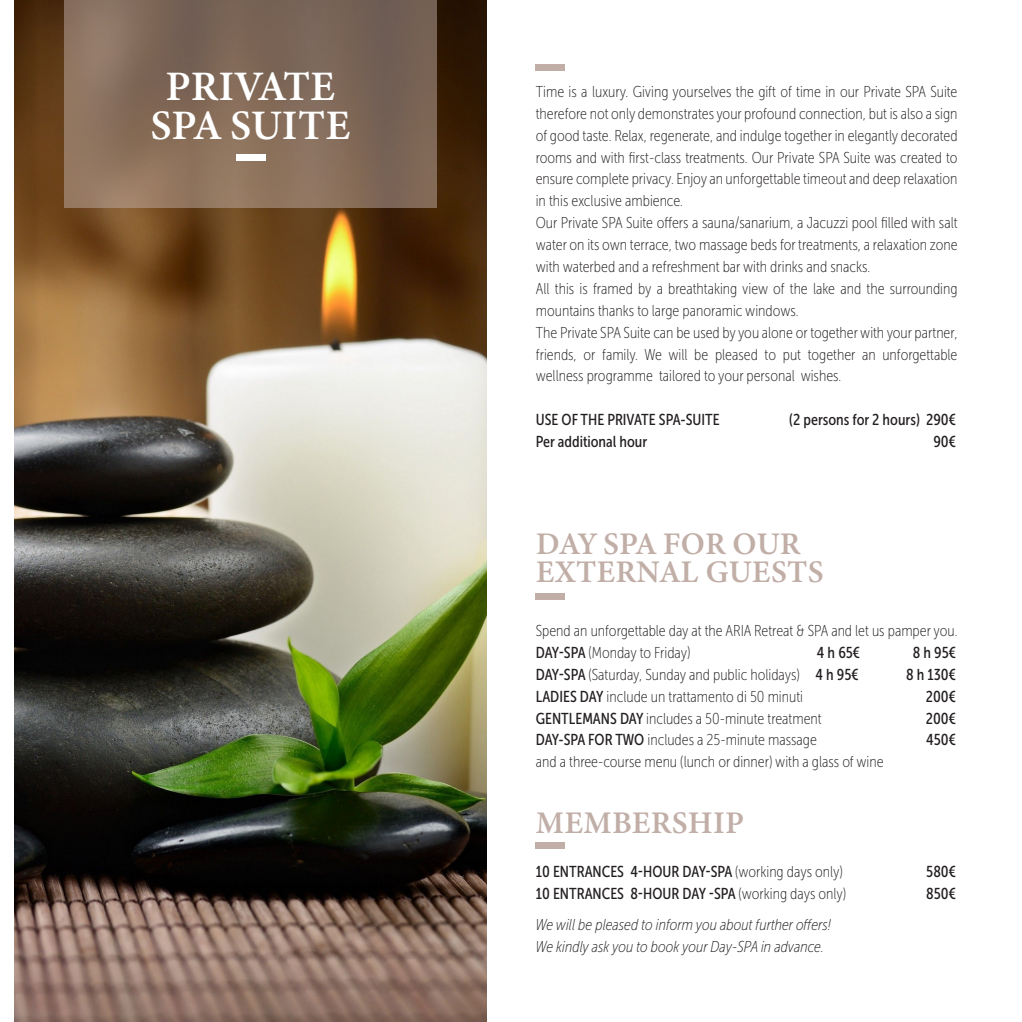
<style>
.page{position:relative;width:1022px;height:1022px;background:#fff}
.page>*{position:absolute;margin:0;border:0;box-sizing:border-box;transform-origin:0 0}
.t1{font:42px "Minion Variable Concept";letter-spacing:.005em;color:#fff}
.t2{font:31.5px/28px "Minion Variable Concept";letter-spacing:.005em;color:#c1aea7}
.t3{font:15.75px/21.9px "Museo Sans Cond 100";color:#231f20;text-align:justify}
.t4{font:15.75px "Museo Sans Cond 500";color:#231f20}
.t5{font:italic 15.75px "Museo Sans Cond 100";color:#231f20}
.s1{font-family:"Museo Sans Cond 500"}
.s2{font-family:"Museo Sans Cond 100"}
</style>
<div class="page">
<div style="left:536px;top:64px;width:29px;height:7px;background:#c1aea7"></div>
<img style="left:15px;top:0;width:471px;height:1022px">
<svg style="left:64px;top:0;width:373px;height:207px;background:#836b5a"></svg>
<div style="left:536px;top:593px;width:29px;height:7px;background:#c1aea7"></div>
<div style="left:236px;top:155px;width:29px;height:6px;background:#fff"></div>
<div style="left:536px;top:842px;width:29px;height:7px;background:#c1aea7"></div>
<p class="t1" style="left:166px;top:57px;width:172px">PRIVATE</p>
<p class="t1" style="left:150px;top:96px;width:202px">SPA SUITE</p>
<p class="t3" style="left:536px;top:81px;width:423px">Time is a luxury. Giving yourselves the gift of time in our Private SPA Suite therefore not only demonstrates your profound connection, but is also a sign of good taste. Relax, regenerate, and indulge together in elegantly decorated rooms and with first-class treatments. Our Private SPA Suite was created to ensure complete privacy. Enjoy an unforgettable timeout and deep relaxation in this exclusive ambience.</p>
<p class="t3" style="left:536px;top:212px;width:423px">Our Private SPA Suite offers a sauna/sanarium, a Jacuzzi pool filled with salt water on its own terrace, two massage beds for treatments, a relaxation zone with waterbed and a refreshment bar with drinks and snacks.</p>
<p class="t3" style="left:536px;top:278px;width:423px">All this is framed by a breathtaking view of the lake and the surrounding mountains thanks to large panoramic windows.</p>
<p class="t3" style="left:536px;top:321px;width:423px">The Private SPA Suite can be used by you alone or together with your partner, friends, or family. We will be pleased to put together an unforgettable wellness programme tailored to your personal wishes.</p>
<p class="t4" style="left:536px;top:411px;width:185px">USE OF THE PRIVATE SPA-SUITE</p>
<p class="t4" style="left:789px;top:411px;width:168px">(2 persons for 2 hours) 290€</p>
<p class="t4" style="left:536px;top:433px;width:113px">Per additional hour</p>
<p class="t4" style="left:933px;top:433px;width:24px">90€</p>
<p class="t2" style="left:536px;top:530px;width:289px">DAY SPA FOR OUR<br>EXTERNAL GUESTS</p>
<p class="t3" style="left:536px;top:620px;width:423px">Spend an unforgettable day at the ARIA Retreat &amp; SPA and let us pamper you.</p>
<p class="t3" style="left:536px;top:642px;width:156px"><span class="s1">DAY-SPA</span> (Monday to Friday)</p>
<p class="t4" style="left:817px;top:644px;width:45px">4 h 65€</p>
<p class="t4" style="left:913px;top:644px;width:45px">8 h 95€</p>
<p class="t3" style="left:536px;top:664px;width:324px"><span class="s1">DAY-SPA</span> (Saturday, Sunday and public holidays) <span class="s1">4 h 95€</span></p>
<p class="t4" style="left:906px;top:666px;width:51px">8 h 130€</p>
<p class="t3" style="left:536px;top:685px;width:269px"><span class="s1">LADIES DAY</span> include un trattamento di 50 minuti</p>
<p class="t4" style="left:926px;top:688px;width:31px">200€</p>
<p class="t3" style="left:536px;top:707px;width:287px"><span class="s1">GENTLEMANS DAY</span> includes a 50-minute treatment</p>
<p class="t4" style="left:926px;top:709px;width:31px">200€</p>
<p class="t3" style="left:536px;top:729px;width:283px"><span class="s1">DAY-SPA FOR TWO</span> includes a 25-minute massage</p>
<p class="t4" style="left:926px;top:731px;width:31px">450€</p>
<p class="t3" style="left:536px;top:751px;width:349px">and a three-course menu (lunch or dinner) with a glass of wine</p>
<p class="t2" style="left:536px;top:809px;width:210px">MEMBERSHIP</p>
<p class="t4" style="left:536px;top:863px;width:308px">10 ENTRANCES 4-HOUR DAY-SPA <span class="s2">(working days only)</span></p>
<p class="t4" style="left:926px;top:863px;width:31px">580€</p>
<p class="t4" style="left:536px;top:884px;width:312px">10 ENTRANCES 8-HOUR DAY -SPA <span class="s2">(working days only)</span></p>
<p class="t4" style="left:926px;top:884px;width:31px">850€</p>
<p class="t5" style="left:536px;top:917px;width:297px">We will be pleased to inform you about further offers!</p>
<p class="t5" style="left:536px;top:938px;width:289px">We kindly ask you to book your Day-SPA in advance.</p>
</div>
